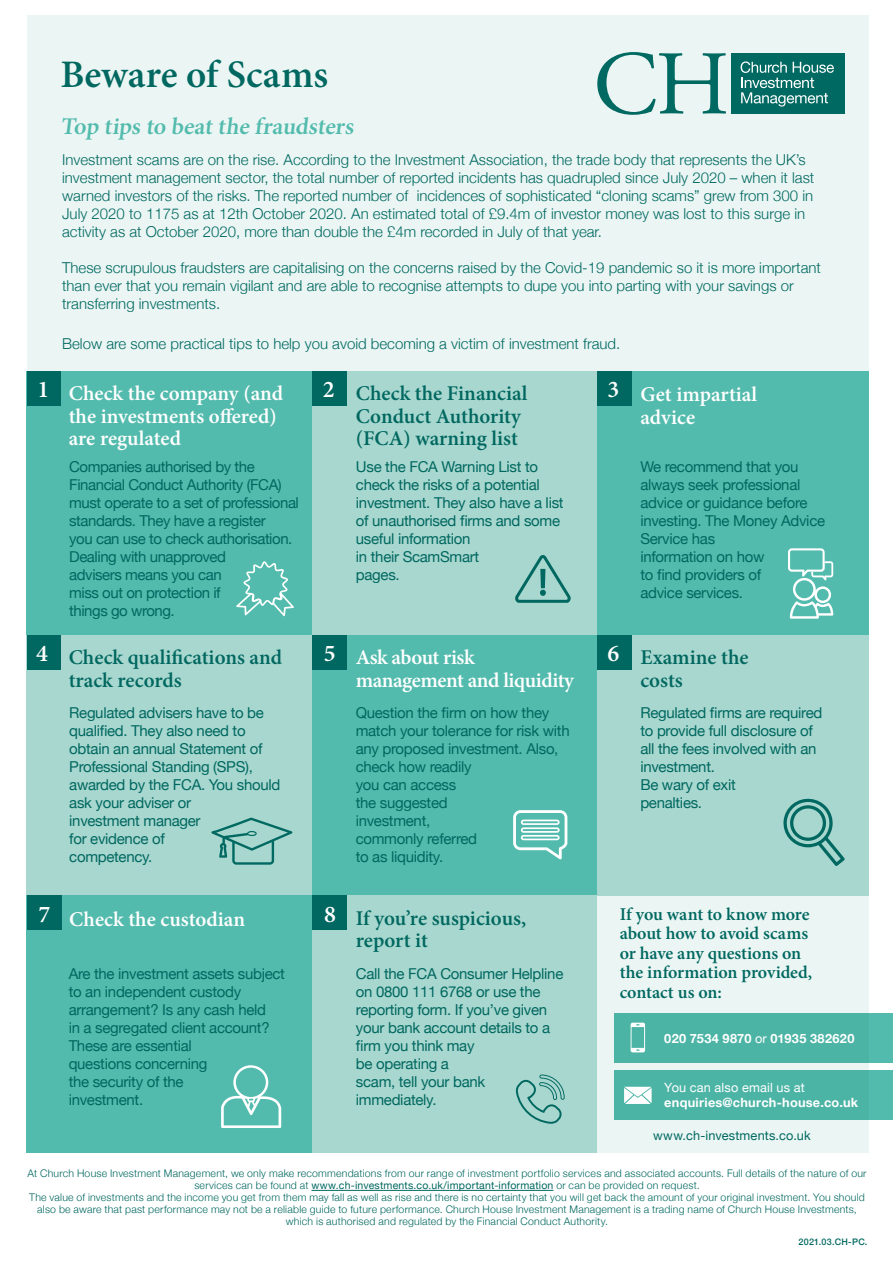
<style>
.page{position:relative;width:893px;height:1263px;background:#fff}
.page>*{position:absolute;margin:0;border:0;box-sizing:border-box;transform-origin:0 0}
.t1{font:600 39px "Minion Pro";color:#006860}
.t2{font:600 24px "Minion Pro";color:#53bbad}
.t3{font:600 24px "Minion Pro";color:#fff}
.t4{font:600 21px/22.5px "Minion Pro";color:#006860}
.t5{font:600 21px/22.5px "Minion Pro";letter-spacing:-.005em;color:#fff}
.t6{font:600 21px "Minion Pro";letter-spacing:-.025em;color:#fff}
.t7{font:600 18px/19.5px "Minion Pro";letter-spacing:-.01em;color:#006860}
.t8{font:15px/18px "Helvetica Neue";letter-spacing:-.02em;color:#006860}
.t9{font:300 15px/18px "Helvetica Neue";color:#006860}
.t10{font:700 12.75px "Helvetica Neue";letter-spacing:.02em;color:#fff}
.t11{font:12.75px "Helvetica Neue";letter-spacing:.015em;color:#006961}
.t12{font:12.75px "Helvetica Neue";letter-spacing:.015em;color:#fff}
.t13{font:300 10.5px/12px "Helvetica Neue";letter-spacing:.02em;color:#006860;text-align:center}
.t14{font:500 9px "Helvetica Neue";letter-spacing:.025em;color:#006860}
.s1{font-size:24px;color:#fff}
.s2{font-size:24px}
.s3{font-weight:400}
</style>
<div class="page">
<div style="left:27px;top:15px;width:842px;height:1138px;background:#ebf6f4"></div>
<div style="left:27px;top:371px;width:285px;height:264px;background:#53bbad"></div>
<div style="left:312px;top:371px;width:285px;height:264px;background:#a8d7cf"></div>
<div style="left:597px;top:371px;width:272px;height:264px;background:#53bbad"></div>
<div style="left:27px;top:635px;width:285px;height:260px;background:#a8d7cf"></div>
<div style="left:312px;top:635px;width:285px;height:260px;background:#53bbad"></div>
<div style="left:597px;top:635px;width:272px;height:260px;background:#a8d7cf"></div>
<div style="left:27px;top:895px;width:285px;height:258px;background:#53bbad"></div>
<div style="left:312px;top:895px;width:285px;height:258px;background:#a8d7cf"></div>
<div style="left:27px;top:371px;width:34px;height:35px;background:#006860"></div>
<div style="left:312px;top:371px;width:35px;height:35px;background:#006860"></div>
<div style="left:597px;top:371px;width:35px;height:35px;background:#006860"></div>
<div style="left:27px;top:635px;width:33px;height:35px;background:#006860"></div>
<div style="left:312px;top:635px;width:35px;height:35px;background:#006860"></div>
<div style="left:597px;top:635px;width:34px;height:35px;background:#006860"></div>
<div style="left:27px;top:895px;width:34px;height:35px;background:#006860"></div>
<div style="left:312px;top:895px;width:35px;height:35px;background:#006860"></div>
<svg style="left:783px;top:798px;width:62px;height:68px"></svg>
<svg style="left:513px;top:810px;width:54px;height:49px"></svg>
<svg style="left:221px;top:1065px;width:60px;height:63px"></svg>
<svg style="left:515px;top:555px;width:56px;height:48px"></svg>
<svg style="left:236px;top:561px;width:58px;height:55px"></svg>
<svg style="left:788px;top:548px;width:45px;height:71px"></svg>
<svg style="left:515px;top:1074px;width:50px;height:50px"></svg>
<div style="left:731px;top:53px;width:114px;height:61px;background:#006961"></div>
<svg style="left:597px;top:52px;width:129px;height:63px"></svg>
<svg style="left:741px;top:61px;width:93px;height:46px"></svg>
<div style="left:615px;top:1013px;width:278px;height:49px;background:#4cb4a5"></div>
<svg style="left:631px;top:1023px;width:14px;height:29px"></svg>
<div style="left:615px;top:1070px;width:278px;height:49px;background:#4cb4a5"></div>
<svg style="left:624px;top:1087px;width:28px;height:17px"></svg>
<hr style="left:311px;top:1190px;width:242px;height:1px;background:#006860">
<svg style="left:211px;top:817px;width:81px;height:48px"></svg>
<h1 class="t1" style="left:60px;top:48px;width:269px">Beware of Scams</h1>
<h2 class="t2" style="left:60px;top:110px;width:298px">Top tips to beat the fraudsters</h2>
<p class="t9" style="left:62px;top:150px;width:754px">Investment scams are on the rise. According to the Investment Association, the trade body that represents the UK’s investment management sector, the total number of reported incidents has quadrupled since July 2020 – when it last warned investors of the risks. The reported number of incidences of sophisticated “cloning scams” grew from 300 in July 2020 to 1175 as at 12th October 2020. An estimated total of £9.4m of investor money was lost to this surge in activity as at October 2020, more than double the £4m recorded in July of that year.</p>
<p class="t9" style="left:62px;top:258px;width:760px">These scrupulous fraudsters are capitalising on the concerns raised by the Covid-19 pandemic so it is more important than ever that you remain vigilant and are able to recognise attempts to dupe you into parting with your savings or transferring investments.</p>
<p class="t9" style="left:62px;top:333px;width:560px">Below are some practical tips to help you avoid becoming a victim of investment fraud.</p>
<h3 class="t5" style="left:69px;top:382px;width:216px">Check the company (and the investments offered) are regulated</h3>
<h2 class="t3" style="left:37px;top:373px;width:13px">1</h2>
<h3 class="t4" style="left:323px;top:382px;width:206px"><span class="s1">2</span> Check the Financial</h3>
<h2 class="t3" style="left:607px;top:373px;width:13px">3</h2>
<h3 class="t4" style="left:356px;top:404px;width:166px">Conduct Authority (FCA) warning list</h3>
<p class="t8" style="left:356px;top:459px;width:209px">Use the FCA Warning List to check the risks of a potential investment. They also have a list of unauthorised firms and some useful information<br>in their ScamSmart<br>pages.</p>
<h3 class="t5" style="left:640px;top:383px;width:118px">Get impartial advice</h3>
<p class="t8" style="left:640px;top:459px;width:186px">We recommend that you always seek professional advice or guidance before investing. The Money Advice<br>Service has<br>information on how<br>to find providers of<br>advice services.</p>
<p class="t8" style="left:69px;top:459px;width:231px">Companies authorised by the<br>Financial Conduct Authority (FCA) must operate to a set of professional standards. They have a register<br>you can use to check authorisation.<br>Dealing with unapproved<br>advisers means you can<br>miss out on protection if<br>things go wrong.</p>
<h2 class="t3" style="left:36px;top:637px;width:13px">4</h2>
<h3 class="t6" style="left:324px;top:643px;width:152px"><span class="s2">5</span> Ask about risk</h3>
<h2 class="t3" style="left:607px;top:637px;width:13px">6</h2>
<h3 class="t5" style="left:356px;top:669px;width:220px">management and liquidity</h3>
<p class="t8" style="left:356px;top:704px;width:216px">Question the firm on how they match your tolerance for risk with any proposed investment. Also, check how readily<br>you can access<br>the suggested<br>investment,<br>commonly referred<br>to as liquidity.</p>
<h3 class="t4" style="left:69px;top:646px;width:215px">Check qualifications and track records</h3>
<p class="t8" style="left:69px;top:704px;width:213px">Regulated advisers have to be qualified. They also need to obtain an annual Statement of<br>Professional Standing (SPS), awarded by the FCA. You should ask your adviser or<br>investment manager<br>for evidence of<br>competency.</p>
<h3 class="t4" style="left:640px;top:646px;width:110px">Examine the costs</h3>
<p class="t8" style="left:640px;top:704px;width:183px">Regulated firms are required to provide full disclosure of all the fees involved with an investment.<br>Be wary of exit<br>penalties.</p>
<h2 class="t3" style="left:38px;top:897px;width:13px">7</h2>
<h3 class="t4" style="left:356px;top:907px;width:172px;text-indent:-32px"><span class="s1">8</span> If you’re suspicious, report it</h3>
<p class="t8" style="left:356px;top:965px;width:209px">Call the FCA Consumer Helpline on 0800 111 6768 or use the reporting form. If you’ve given your bank account details to a firm you think may<br>be operating a<br>scam, tell your bank immediately.</p>
<h3 class="t5" style="left:69px;top:907px;width:177px">Check the custodian</h3>
<p class="t8" style="left:69px;top:965px;width:218px">Are the investment assets subject to an independent custody arrangement? Is any cash held<br>in a segregated client account?<br>These are essential<br>questions concerning<br>the security of the<br>investment.</p>
<p class="t7" style="left:620px;top:904px;width:194px">If you want to know more about how to avoid scams or have any questions on the information provided, contact us on:</p>
<p class="t10" style="left:664px;top:1028px;width:192px">020 7534 9870 <span class="s3">or</span> 01935 382620</p>
<p class="t12" style="left:664px;top:1078px;width:142px">You can also email us at</p>
<p class="t10" style="left:664px;top:1092px;width:195px">enquiries@church-house.co.uk</p>
<p class="t11" style="left:653px;top:1126px;width:159px">www.ch-investments.co.uk</p>
<p class="t13" style="left:27px;top:1167px;width:841px">At Church House Investment Management, we only make recommendations from our range of investment portfolio services and associated accounts. Full details of the nature of our services can be found at <span class="s3">www.ch-investments.co.uk/important-information</span> or can be provided on request.<br>The value of investments and the income you get from them may fall as well as rise and there is no certainty that you will get back the amount of your original investment. You should also be aware that past performance may not be a reliable guide to future performance. Church House Investment Management is a trading name of Church House Investments, which is authorised and regulated by the Financial Conduct Authority.</p>
<p class="t14" style="left:799px;top:1234px;width:70px">2021.03.CH-PC.</p>
</div>
